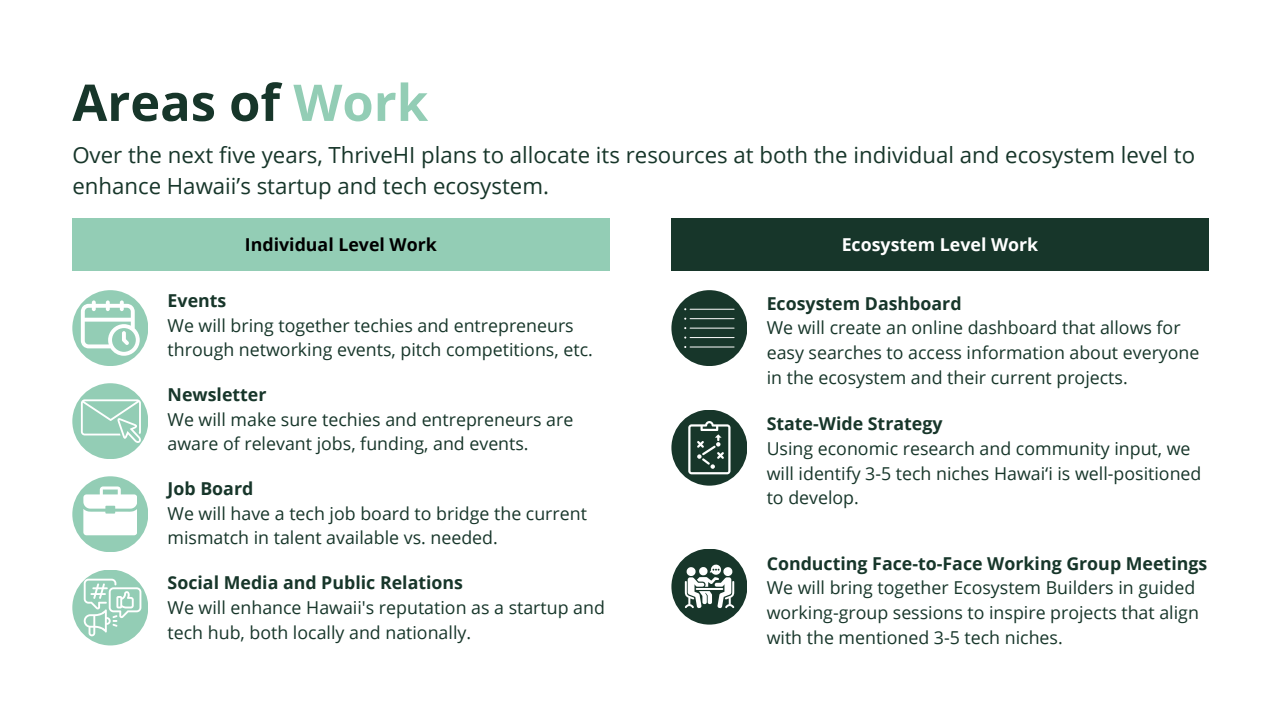
<style>
.page{position:relative;width:1281px;height:720px;background:#fff}
.page>*{position:absolute;margin:0;border:0;box-sizing:border-box;transform-origin:0 0}
.t1{font:700 50.62px "Open Sans";color:#17362a}
.t2{font:22.25px/30.6px "Open Sans";color:#17362a}
.t3{font:17.75px/24.6px "Open Sans";color:#17362a}
.t4{font:700 17.75px "Open Sans";color:#17362a}
.t5{font:700 17.75px "Open Sans";color:#000}
.t6{font:700 17.75px "Open Sans";color:#fff}
.s1{color:#93cdb5}
.s2{font-family:"Noto Sans"}
</style>
<div class="page">
<div style="left:72px;top:218px;width:537px;height:52px;background:#93cdb5"></div>
<div style="left:671px;top:218px;width:537px;height:52px;background:#17362a"></div>
<div style="left:72px;top:290px;width:76px;height:76px;background:#93cdb5;border-radius:50%"></div>
<div style="left:72px;top:383px;width:76px;height:76px;background:#93cdb5;border-radius:50%"></div>
<div style="left:72px;top:476px;width:76px;height:76px;background:#93cdb5;border-radius:50%"></div>
<div style="left:72px;top:570px;width:76px;height:75px;background:#93cdb5;border-radius:50%"></div>
<div style="left:671px;top:290px;width:76px;height:76px;background:#17362a;border-radius:50%"></div>
<div style="left:671px;top:410px;width:76px;height:76px;background:#17362a;border-radius:50%"></div>
<div style="left:671px;top:549px;width:76px;height:76px;background:#17362a;border-radius:50%"></div>
<hr style="left:689px;top:309px;width:45px;height:1px;background:#fff">
<hr style="left:689px;top:318px;width:45px;height:1px;background:#fff">
<hr style="left:689px;top:328px;width:45px;height:1px;background:#fff">
<hr style="left:689px;top:337px;width:45px;height:1px;background:#fff">
<hr style="left:689px;top:347px;width:45px;height:1px;background:#fff">
<svg style="left:688px;top:421px;width:42px;height:53px"></svg>
<svg style="left:685px;top:564px;width:49px;height:45px"></svg>
<svg style="left:81px;top:300px;width:59px;height:56px"></svg>
<svg style="left:81px;top:399px;width:60px;height:44px"></svg>
<svg style="left:83px;top:486px;width:54px;height:49px"></svg>
<svg style="left:84px;top:579px;width:57px;height:57px"></svg>
<h3 class="t1" style="left:72px;top:67px;width:357px">Areas of <span class="s1">Work</span></h3>
<h3 class="t2" style="left:72px;top:139px;width:1124px">Over the next five years, ThriveHI plans to allocate its resources at both the individual and ecosystem level to enhance Hawaii’s startup and tech ecosystem.</h3>
<h1 class="t5" style="left:245px;top:232px;width:193px">Individual Level Work</h1>
<h2 class="t6" style="left:841px;top:232px;width:198px">Ecosystem Level Work</h2>
<p class="t4" style="left:168px;top:288px;width:60px">Events</p>
<p class="t3" style="left:168px;top:313px;width:427px">We will bring together techies and entrepreneurs through networking events, pitch competitions, etc.</p>
<p class="t4" style="left:168px;top:382px;width:100px">Newsletter</p>
<p class="t3" style="left:168px;top:407px;width:407px">We will make sure techies and entrepreneurs are aware of relevant jobs, funding, and events.</p>
<p class="t4" style="left:168px;top:476px;width:87px">Job Board</p>
<p class="t3" style="left:168px;top:501px;width:421px">We will have a tech job board to bridge the current mismatch in talent available vs. needed.</p>
<p class="t4" style="left:168px;top:570px;width:297px">Social Media and Public Relations</p>
<p class="t3" style="left:168px;top:595px;width:439px">We will enhance Hawaii's reputation as a startup and tech hub, both locally and nationally.</p>
<p class="t4" style="left:766px;top:291px;width:196px">Ecosystem Dashboard</p>
<p class="t3" style="left:766px;top:315px;width:434px">We will create an online dashboard that allows for easy searches to access information about everyone in the ecosystem and their current projects.</p>
<p class="t4" style="left:766px;top:411px;width:177px">State-Wide Strategy</p>
<p class="t3" style="left:766px;top:436px;width:436px">Using economic research and community input, we will identify 3-5 tech niches Hawai<span class="s2">ʻ</span>i is well-positioned to develop.</p>
<p class="t4" style="left:766px;top:551px;width:442px">Conducting Face-to-Face Working Group Meetings</p>
<p class="t3" style="left:766px;top:575px;width:434px">We will bring together Ecosystem Builders in guided working-group sessions to inspire projects that align with the mentioned 3-5 tech niches.</p>
</div>
